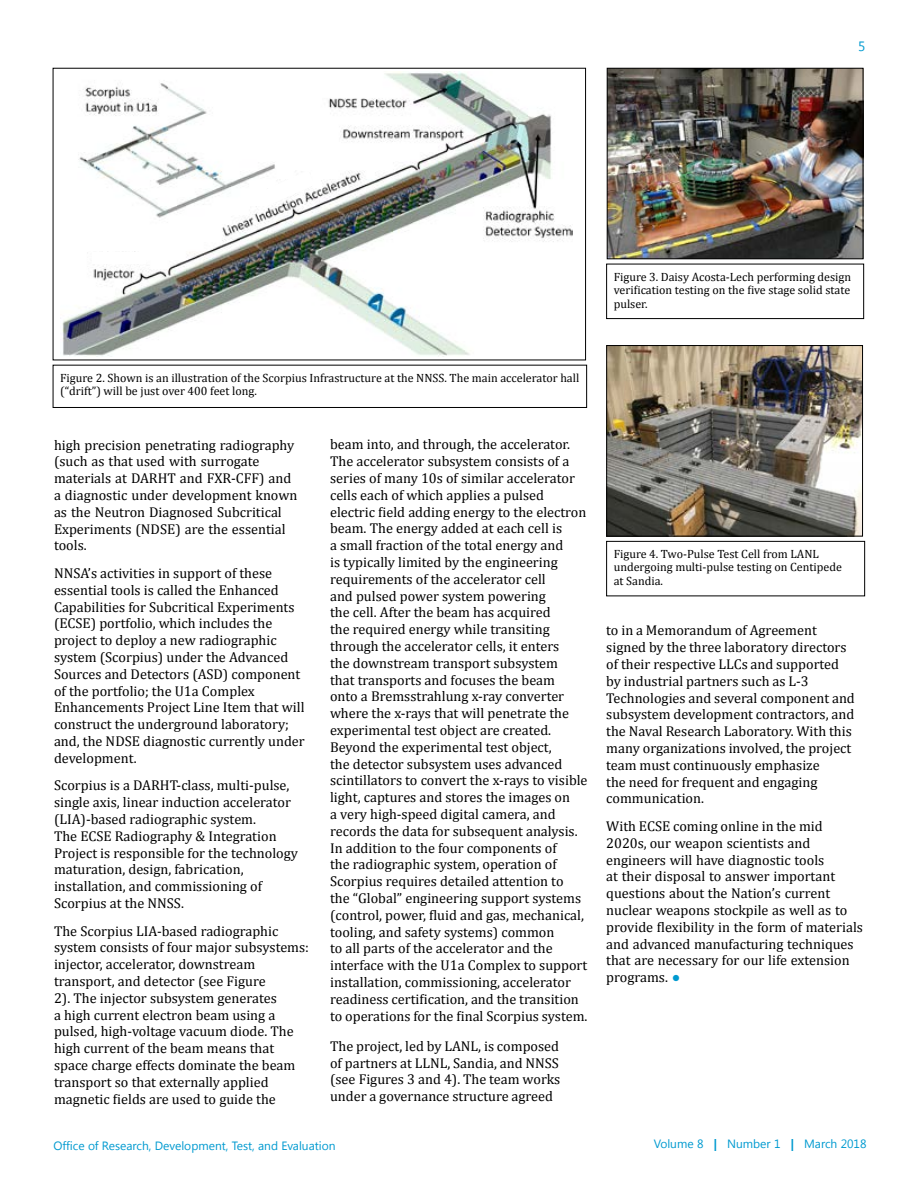
<style>
.page{position:relative;width:918px;height:1188px;background:#fff}
.page>*{position:absolute;margin:0;border:0;box-sizing:border-box;transform-origin:0 0}
.t1{font:14.25px/16.8px "Cambria";color:#000}
.t2{font:13.5px "Segoe UI";color:#009ad0}
.t3{font:12px/13.5px "Cambria";color:#000}
.t4{font:12px "Segoe UI";color:#009ad0}
.s1{font-family:"Times New Roman";color:#009ad0}
.s2{font-weight:700}
</style>
<div class="page">
<img style="left:62px;top:71px;width:511px;height:286px">
<div style="left:93px;top:252px;width:53px;height:11px;background:#fff"></div>
<svg style="left:259px;top:170px;width:56px;height:37px"></svg>
<div style="left:53px;top:365px;width:534px;height:43px;border:1px solid #000"></div>
<div style="left:606px;top:264px;width:258px;height:55px;border:1px solid #000"></div>
<div style="left:606px;top:541px;width:259px;height:55px;border:1px solid #000"></div>
<img style="left:609px;top:70px;width:252px;height:187px">
<div style="left:607px;top:68px;width:256px;height:191px;border:1px solid #000"></div>
<img style="left:608px;top:347px;width:253px;height:188px">
<div style="left:606px;top:345px;width:257px;height:192px;border:1px solid #000"></div>
<p class="t2" style="left:858px;top:37px;width:9px">5</p>
<p class="t3" style="left:614px;top:270px;width:239px;text-align:justify">Figure 3. Daisy Acosta-Lech performing design verification testing on the five stage solid state pulser.</p>
<p class="t3" style="left:60px;top:371px;width:521px">Figure 2. Shown is an illustration of the Scorpius Infrastructure at the NNSS. The main accelerator hall (“drift”) will be just over 400 feet long.</p>
<p class="t1" style="left:54px;top:436px;width:245px">high precision penetrating radiography (such as that used with surrogate materials at DARHT and FXR-CFF) and a diagnostic under development known as the Neutron Diagnosed Subcritical<br>Experiments (NDSE) are the essential tools.</p>
<p class="t1" style="left:54px;top:565px;width:252px">NNSA’s activities in support of these essential tools is called the Enhanced Capabilities for Subcritical Experiments (ECSE) portfolio, which includes the project to deploy a new radiographic system (Scorpius) under the Advanced Sources and Detectors (ASD) component of the portfolio; the U1a Complex Enhancements Project Line Item that will construct the underground laboratory; and, the NDSE diagnostic currently under development.</p>
<p class="t1" style="left:54px;top:777px;width:246px">Scorpius is a DARHT-class, multi-pulse, single axis, linear induction accelerator (LIA)-based radiographic system.<br>The ECSE Radiography &amp; Integration Project is responsible for the technology maturation, design, fabrication, installation, and commissioning of Scorpius at the NNSS.</p>
<p class="t1" style="left:54px;top:922px;width:257px">The Scorpius LIA-based radiographic system consists of four major subsystems: injector, accelerator, downstream transport, and detector (see Figure<br>2). The injector subsystem generates<br>a high current electron beam using a pulsed, high-voltage vacuum diode. The high current of the beam means that space charge effects dominate the beam transport so that externally applied magnetic fields are used to guide the</p>
<p class="t1" style="left:330px;top:436px;width:259px">beam into, and through, the accelerator.<br>The accelerator subsystem consists of a series of many 10s of similar accelerator cells each of which applies a pulsed electric field adding energy to the electron beam. The energy added at each cell is<br>a small fraction of the total energy and<br>is typically limited by the engineering requirements of the accelerator cell<br>and pulsed power system powering<br>the cell. After the beam has acquired<br>the required energy while transiting through the accelerator cells, it enters<br>the downstream transport subsystem<br>that transports and focuses the beam<br>onto a Bremsstrahlung x-ray converter where the x-rays that will penetrate the experimental test object are created.<br>Beyond the experimental test object,<br>the detector subsystem uses advanced scintillators to convert the x-rays to visible light, captures and stores the images on<br>a very high-speed digital camera, and records the data for subsequent analysis.<br>In addition to the four components of<br>the radiographic system, operation of Scorpius requires detailed attention to<br>the “Global” engineering support systems (control, power, fluid and gas, mechanical, tooling, and safety systems) common<br>to all parts of the accelerator and the interface with the U1a Complex to support installation, commissioning, accelerator readiness certification, and the transition to operations for the final Scorpius system.</p>
<p class="t1" style="left:330px;top:1038px;width:232px;text-align:justify">The project, led by LANL, is composed of partners at LLNL, Sandia, and NNSS (see Figures 3 and 4). The team works under a governance structure agreed</p>
<p class="t3" style="left:614px;top:547px;width:230px">Figure 4. Two-Pulse Test Cell from LANL undergoing multi-pulse testing on Centipede at Sandia.</p>
<p class="t1" style="left:606px;top:622px;width:250px">to in a Memorandum of Agreement signed by the three laboratory directors of their respective LLCs and supported by industrial partners such as L-3<br>Technologies and several component and subsystem development contractors, and the Naval Research Laboratory. With this many organizations involved, the project team must continuously emphasize<br>the need for frequent and engaging communication.</p>
<p class="t1" style="left:606px;top:818px;width:258px">With ECSE coming online in the mid 2020s, our weapon scientists and engineers will have diagnostic tools<br>at their disposal to answer important questions about the Nation’s current nuclear weapons stockpile as well as to provide flexibility in the form of materials and advanced manufacturing techniques that are necessary for our life extension programs. <span class="s1">●</span></p>
<p class="t4" style="left:54px;top:1137px;width:284px">Office of Research, Development, Test, and Evaluation</p>
<p class="t4" style="left:654px;top:1136px;width:214px">Volume 8 <span class="s2">|</span> Number 1 <span class="s2">|</span> March 2018</p>
</div>
